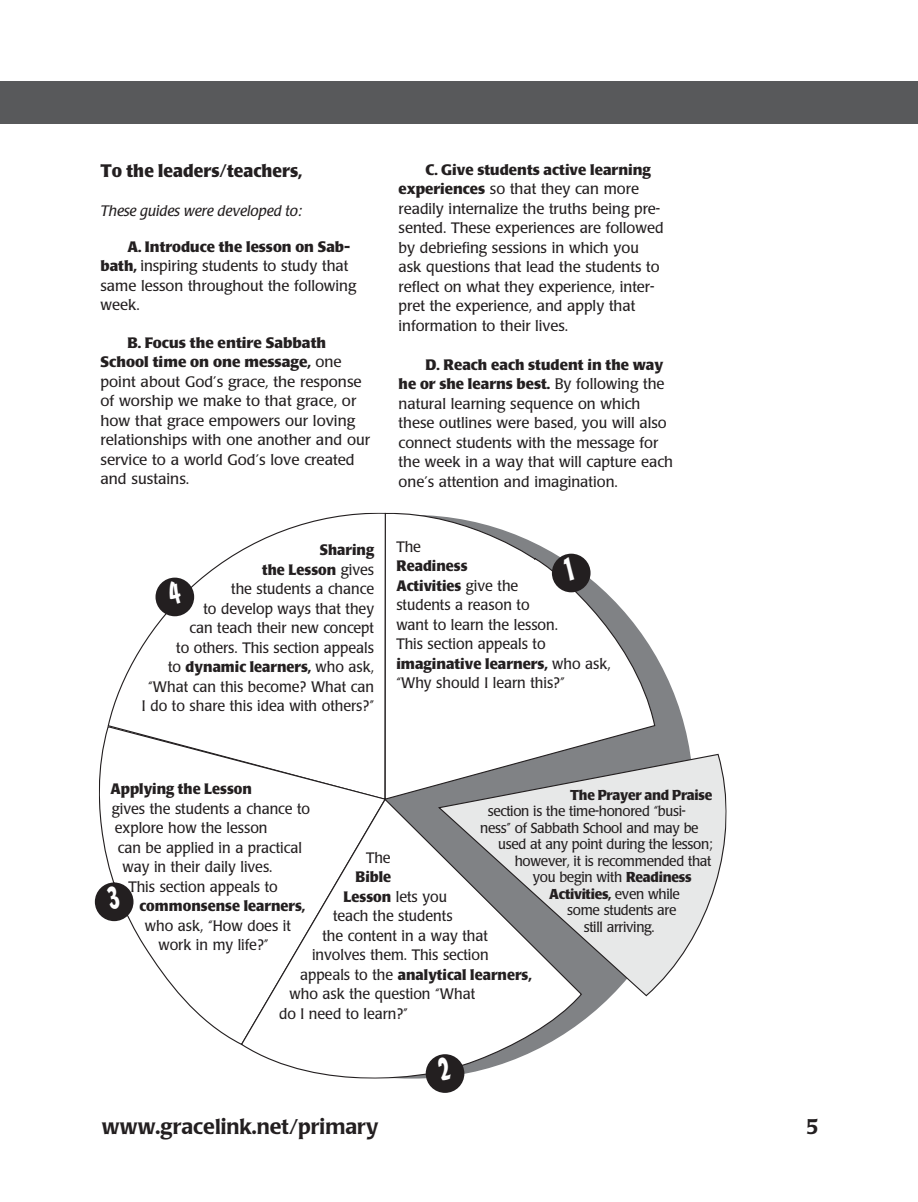
<style>
.page{position:relative;width:918px;height:1202px;background:#fff}
.page>*{position:absolute;margin:0;border:0;box-sizing:border-box;transform-origin:0 0}
.t1{font:500 21px "Poppl Laudatio";color:#231f20}
.subhead{font:700 18px "Poppl Laudatio";color:#231f20;scale:.95 1}
.body{font:15px/19.5px "Poppl Laudatio";color:#231f20}
.X_indent{font:15px/19.5px "Poppl Laudatio";color:#231f20;scale:.95 1}
.X_indent-2{font:700 15px/19.5px "Poppl Laudatio";color:#231f20;scale:.95 1}
.X_indent-3{font:italic 15px "Poppl Laudatio";color:#231f20}
.X_indent-4{font:14.25px "Poppl Laudatio";letter-spacing:-.02em;color:#231f20;scale:.95 1}
.X_indent-5{font:700 14.25px "Poppl Laudatio";letter-spacing:-.02em;color:#231f20;scale:.95 1}
.s1{font-weight:700}
.s2{font-weight:400}
</style>
<div class="page">
<svg style="left:583px;top:656px;width:107px;height:365px"></svg>
<svg style="left:384px;top:512px;width:272px;height:286px"></svg>
<svg style="left:99px;top:725px;width:288px;height:319px"></svg>
<svg style="left:240px;top:798px;width:343px;height:280px"></svg>
<svg style="left:438px;top:753px;width:289px;height:244px;background:#dddede"></svg>
<svg style="left:255px;top:811px;width:313px;height:259px"></svg>
<svg style="left:113px;top:523px;width:262px;height:261px"></svg>
<svg style="left:396px;top:519px;width:252px;height:268px"></svg>
<div style="left:552px;top:553px;width:39px;height:39px;background:#231f20;border-radius:50%"></div>
<div style="left:426px;top:1054px;width:38px;height:38px;background:#231f20;border-radius:50%"></div>
<div style="left:95px;top:882px;width:39px;height:39px;background:#231f20;border-radius:50%"></div>
<div style="left:156px;top:577px;width:38px;height:39px;background:#231f20;border-radius:50%"></div>
<div style="left:0;top:81px;width:918px;height:42px;background:#58595b"></div>
<p class="subhead" style="left:100px;top:160px;width:213px">To the leaders/teachers,</p>
<p class="X_indent-3" style="left:100px;top:202px;width:203px">These guides were developed to:</p>
<p class="body" style="left:100px;top:237px;width:257px;text-indent:27px"><span class="s1">A. Introduce the lesson on Sab&shy;bath,</span> inspiring students to study that same lesson throughout the following week.</p>
<p class="body" style="left:100px;top:333px;width:271px;text-indent:27px"><span class="s1">B. Focus the entire Sabbath<br>School time on one message,</span> one point about God’s grace, the response of worship we make to that grace, or how that grace empowers our loving relationships with one another and our service to a world God’s love created and sustains.</p>
<p class="X_indent-2" style="left:320px;top:540px;width:59px">Sharing</p>
<p class="X_indent-2" style="left:262px;top:560px;width:119px">the Lesson <span class="s2">gives</span></p>
<p class="X_indent" style="left:231px;top:579px;width:152px">the students a chance</p>
<p class="X_indent" style="left:190px;top:599px;width:196px;text-align:right">to develop ways that they can teach their new concept</p>
<p class="X_indent" style="left:176px;top:638px;width:210px">to others. This section appeals</p>
<p class="X_indent" style="left:148px;top:657px;width:239px;text-align:right">to <span class="s1">dynamic learners,</span> who ask, “What can this become? What can</p>
<p class="X_indent" style="left:142px;top:696px;width:246px">I do to share this idea with others?”</p>
<p class="body" style="left:399px;top:160px;width:267px;text-indent:27px"><span class="s1">C. Give students active learning experiences</span> so that they can more readily internalize the truths being pre&shy;sented. These experiences are followed by debriefing sessions in which you ask questions that lead the students to reflect on what they experience, inter&shy;pret the experience, and apply that information to their lives.</p>
<p class="body" style="left:399px;top:355px;width:276px;text-indent:27px"><span class="s1">D. Reach each student in the way he or she learns best.</span> By following the natural learning sequence on which these outlines were based, you will also connect students with the message for the week in a way that will capture each one’s attention and imagination.</p>
<p class="X_indent-2" style="left:396px;top:537px;width:76px"><span class="s2">The<br></span>Readiness</p>
<p class="X_indent" style="left:396px;top:576px;width:142px"><span class="s1">Activities</span> give the students a reason to</p>
<p class="X_indent" style="left:396px;top:615px;width:172px">want to learn the lesson.<br>This section appeals to</p>
<p class="X_indent" style="left:396px;top:654px;width:227px"><span class="s1">imaginative learners,</span> who ask, “Why should I learn this?”</p>
<p class="X_indent" style="left:110px;top:779px;width:212px"><span class="s1">Applying the Lesson<br></span>gives the students a chance to explore how the lesson</p>
<p class="X_indent" style="left:118px;top:838px;width:195px">can be applied in a practical</p>
<p class="X_indent" style="left:122px;top:857px;width:160px">way in their daily lives.</p>
<p class="X_indent" style="left:128px;top:877px;width:159px">This section appeals to</p>
<p class="X_indent-2" style="left:140px;top:896px;width:176px">commonsense learners,</p>
<p class="X_indent" style="left:145px;top:916px;width:155px">who ask, “How does it</p>
<p class="X_indent" style="left:158px;top:935px;width:118px">work in my life?”</p>
<p class="X_indent-5" style="left:570px;top:786px;width:151px">The Prayer and Praise</p>
<p class="X_indent-4" style="left:488px;top:803px;width:210px">section is the time-honored “busi-</p>
<p class="X_indent-4" style="left:480px;top:819px;width:231px">ness” of Sabbath School and may be</p>
<p class="X_indent-4" style="left:498px;top:836px;width:227px">used at any point during the lesson;</p>
<p class="X_indent-4" style="left:515px;top:852px;width:209px">however, it is recommended that</p>
<p class="X_indent-4" style="left:533px;top:869px;width:169px">you begin with <span class="s1">Readiness</span></p>
<p class="X_indent-5" style="left:549px;top:885px;width:139px">Activities, <span class="s2">even while</span></p>
<p class="X_indent-4" style="left:567px;top:902px;width:117px">some students are</p>
<p class="X_indent-4" style="left:584px;top:918px;width:76px">still arriving.</p>
<p class="X_indent" style="left:366px;top:848px;width:27px">The</p>
<p class="X_indent-2" style="left:356px;top:867px;width:39px">Bible</p>
<p class="X_indent" style="left:344px;top:887px;width:110px"><span class="s1">Lesson</span> lets you</p>
<p class="X_indent" style="left:333px;top:906px;width:127px">teach the students</p>
<p class="X_indent" style="left:323px;top:926px;width:176px">the content in a way that</p>
<p class="X_indent" style="left:312px;top:945px;width:188px">involves them. This section</p>
<p class="X_indent-2" style="left:300px;top:965px;width:245px"><span class="s2">appeals to the</span> analytical learners,</p>
<p class="X_indent" style="left:290px;top:984px;width:197px">who ask the question “What</p>
<p class="X_indent" style="left:279px;top:1004px;width:137px">do I need to learn?”</p>
<p class="t1" style="left:102px;top:1114px;width:278px">www.gracelink.net/primary</p>
<p class="t1" style="left:806px;top:1114px;width:14px">5</p>
</div>
